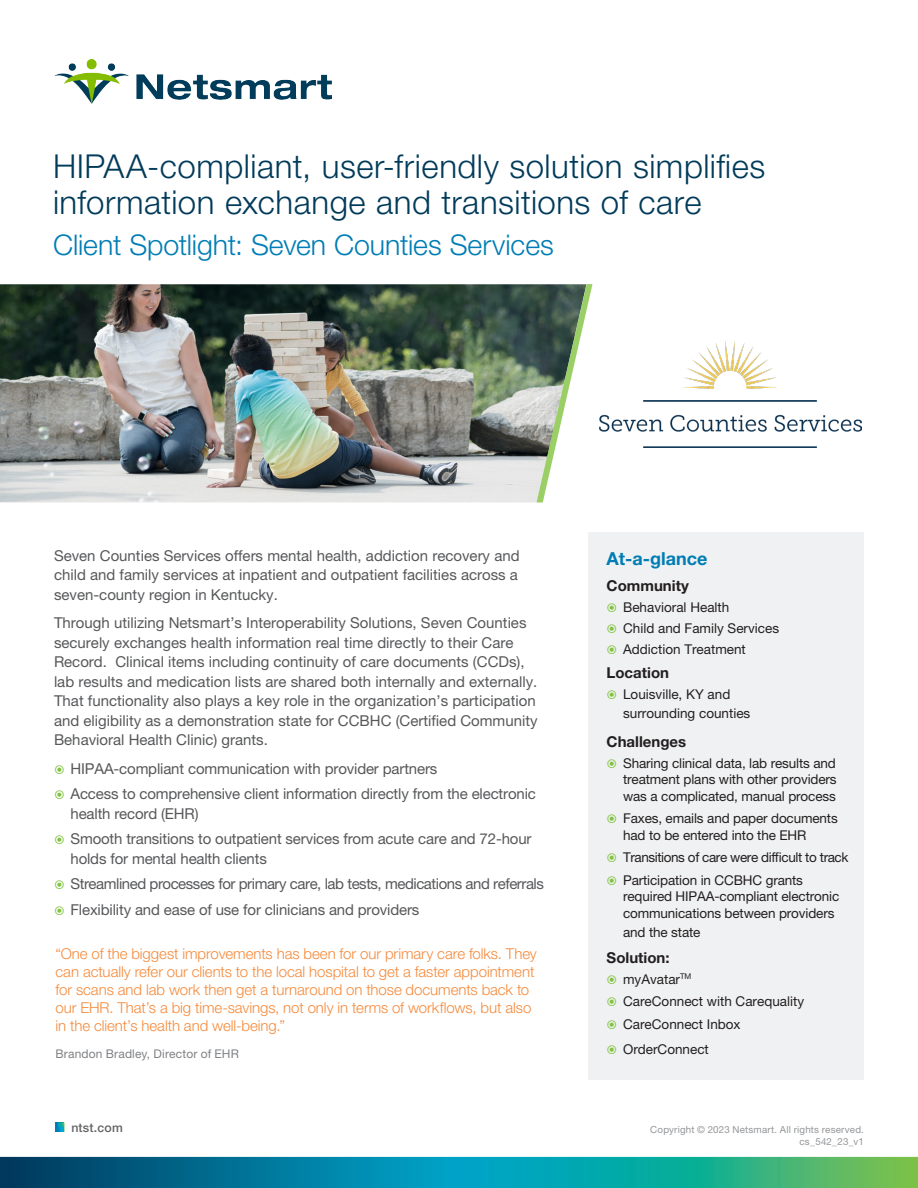
<style>
.page{position:relative;width:918px;height:1188px;background:#fff}
.page>*{position:absolute;margin:0;border:0;box-sizing:border-box;transform-origin:0 0}
.t1{font:300 33px/36px "Helvetica Neue LT Pro";letter-spacing:.015em;color:#023b5a}
.t2{font:300 28.5px "Helvetica Neue LT Pro";letter-spacing:-.005em;color:#007db5}
.Subhead{font:700 18px "Helvetica Neue LT Pro";color:#007db5}
.Body_copy{font:15px/19.5px "Helvetica Neue LT Pro";color:#57585a}
.Quotation{font:300 15px/18px "Helvetica Neue LT Pro";letter-spacing:-.005em;color:#f58a3b}
.Body_copy-2{font:15px "Helvetica Neue LT Pro";letter-spacing:-.03em;color:#57585a}
.Body_copy-3{font:700 15px "Helvetica Neue LT Pro";color:#231f20}
.Bulleted_list{font:700 15px "Helvetica Neue LT Pro";color:#231f20}
.t3{font:13.5px/16.5px "Helvetica Neue LT Pro";letter-spacing:-.01em;color:#231f20}
.t4{font:13.5px "Helvetica Neue LT Pro";letter-spacing:-.03em;color:#231f20}
.t5{font:500 12.3px "Helvetica Neue LT Pro";letter-spacing:.015em;color:#636366}
.Quotation-2{font:12px "Helvetica Neue LT Pro";letter-spacing:.015em;color:#808285}
.t6{font:9.75px "Helvetica Neue LT Pro";letter-spacing:.02em;color:#939598}
</style>
<div class="page">
<svg style="left:0;top:1157px;width:918px;height:31px;background:#128f91"></svg>
<img style="left:54px;top:59px;width:277px;height:44px">
<svg style="left:56px;top:1122px;width:8px;height:10px"></svg>
<img style="left:0;top:284px;width:537px;height:218px">
<svg style="left:537px;top:284px;width:56px;height:218px"></svg>
<div style="left:589px;top:533px;width:275px;height:547px;background:#f0f1f2"></div>
<img style="left:599px;top:341px;width:262px;height:106px">
<p class="t1" style="left:53px;top:148px;width:714px">HIPAA-compliant, user-friendly solution simplifies information exchange and transitions of care</p>
<p class="t2" style="left:53px;top:227px;width:502px">Client Spotlight: Seven Counties Services</p>
<p class="Body_copy" style="left:54px;top:545px;width:467px;text-align:justify">Seven Counties Services offers mental health, addiction recovery and child and family services at inpatient and outpatient facilities across a seven-county region in Kentucky.</p>
<p class="Body_copy" style="left:54px;top:613px;width:485px">Through utilizing Netsmart’s Interoperability Solutions, Seven Counties securely exchanges health information real time directly to their Care Record. Clinical items including continuity of care documents (CCDs), lab results and medication lists are shared both internally and externally.<br>That functionality also plays a key role in the organization’s participation and eligibility as a demonstration state for CCBHC (Certified Community Behavioral Health Clinic) grants.</p>
<p class="Body_copy" style="left:70px;top:758px;width:368px">HIPAA-compliant communication with provider partners</p>
<p class="Body_copy" style="left:70px;top:784px;width:467px">Access to comprehensive client information directly from the electronic health record (EHR)</p>
<p class="Body_copy" style="left:70px;top:829px;width:463px">Smooth transitions to outpatient services from acute care and 72-hour holds for mental health clients</p>
<p class="Body_copy-2" style="left:70px;top:875px;width:475px">Streamlined processes for primary care, lab tests, medications and referrals</p>
<p class="Body_copy" style="left:70px;top:899px;width:350px">Flexibility and ease of use for clinicians and providers</p>
<p class="Quotation" style="left:56px;top:945px;width:483px">“One of the biggest improvements has been for our primary care folks. They can actually refer our clients to the local hospital to get a faster appointment for scans and lab work then get a turnaround on those documents back to our EHR. That’s a big time-savings, not only in terms of workflows, but also in the client’s health and well-being.”</p>
<p class="Quotation-2" style="left:56px;top:1047px;width:185px">Brandon Bradley, Director of EHR</p>
<p class="Subhead" style="left:607px;top:548px;width:102px">At-a-glance</p>
<p class="Body_copy-3" style="left:607px;top:576px;width:84px">Community</p>
<p class="t3" style="left:623px;top:599px;width:108px">Behavioral Health</p>
<p class="t3" style="left:623px;top:620px;width:158px">Child and Family Services</p>
<p class="t3" style="left:623px;top:641px;width:124px">Addiction Treatment</p>
<p class="Bulleted_list" style="left:607px;top:663px;width:64px">Location</p>
<p class="t3" style="left:623px;top:684px;width:129px;line-height:19.5px">Louisville, KY and surrounding counties</p>
<p class="Body_copy-3" style="left:607px;top:732px;width:81px">Challenges</p>
<p class="t3" style="left:623px;top:755px;width:215px;text-align:justify">Sharing clinical data, lab results and treatment plans with other providers was a complicated, manual process</p>
<p class="t3" style="left:623px;top:810px;width:216px">Faxes, emails and paper documents had to be entered into the EHR</p>
<p class="t4" style="left:623px;top:850px;width:227px">Transitions of care were difficult to track</p>
<p class="t3" style="left:623px;top:872px;width:218px">Participation in CCBHC grants required HIPAA-compliant electronic communications between providers</p>
<p class="t3" style="left:623px;top:924px;width:79px">and the state</p>
<p class="Body_copy-3" style="left:607px;top:948px;width:65px">Solution:</p>
<p class="t3" style="left:623px;top:971px;width:70px">myAvatar<sup>TM</sup></p>
<p class="t3" style="left:623px;top:993px;width:182px">CareConnect with Carequality</p>
<p class="t3" style="left:623px;top:1016px;width:119px">CareConnect Inbox</p>
<p class="t3" style="left:623px;top:1041px;width:87px">OrderConnect</p>
<p class="t5" style="left:71px;top:1120px;width:53px">ntst.com</p>
<p class="t6" style="left:650px;top:1124px;width:215px">Copyright © 2023 Netsmart. All rights reserved.</p>
<p class="t6" style="left:799px;top:1136px;width:66px">cs_542_23_v1</p>
</div>
